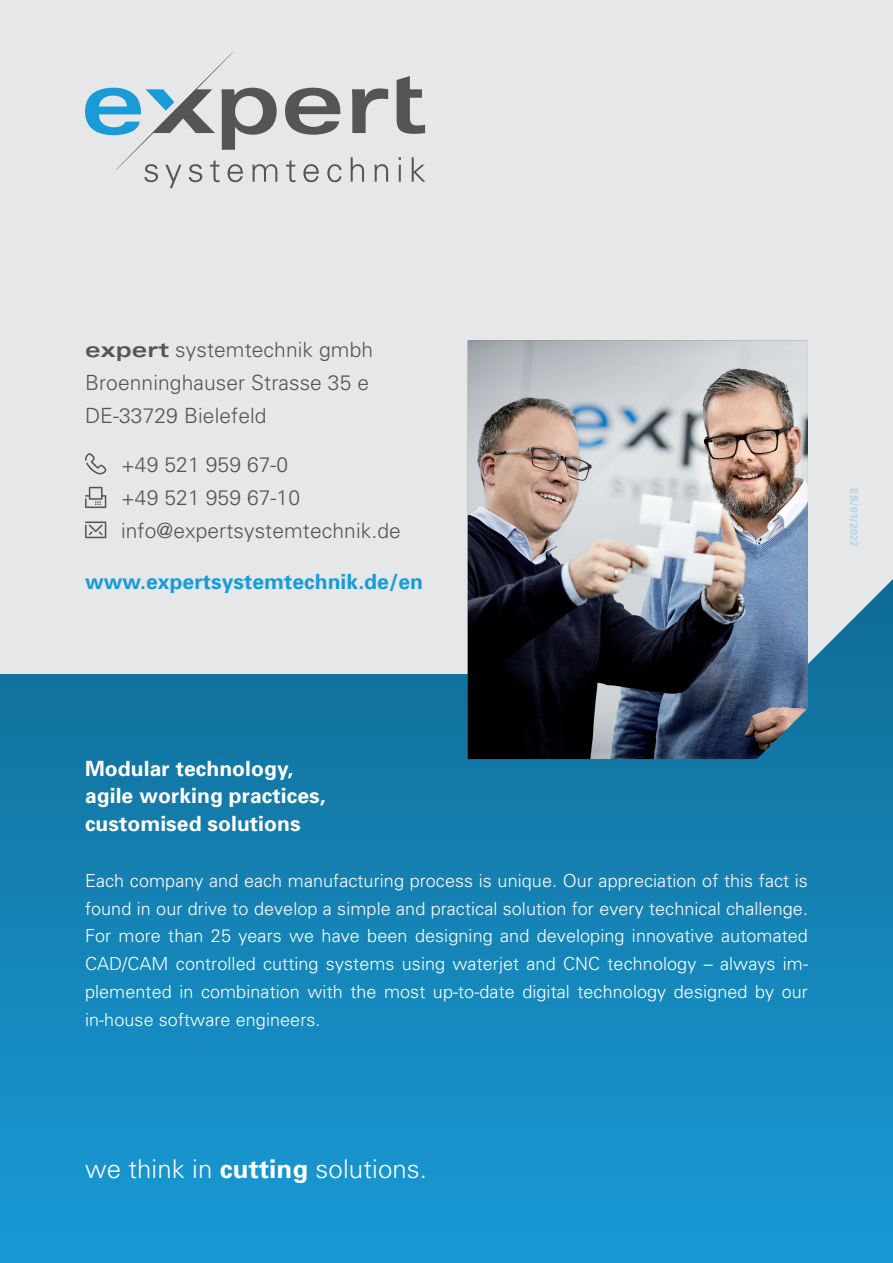
<style>
.page{position:relative;width:893px;height:1263px;background:#fff}
.page>*{position:absolute;margin:0;border:0;box-sizing:border-box;transform-origin:0 0}
.t1{font:300 25.8px "Univers";letter-spacing:.005em;color:#fff}
.t2{font:300 21px/33px "Univers";letter-spacing:.005em;color:#545557}
.t3{font:700 21px/27.8px "Univers";letter-spacing:.005em;color:#fff}
.t4{font:700 21px "Univers";letter-spacing:.005em;color:#199bd8}
.t5{font:300 18px/27.8px "Univers";letter-spacing:.005em;color:#fff;text-align:justify}
.t6{font:700 10.5px "Univers";letter-spacing:.005em;color:#b4d4e4}
.s1{font-weight:700;font-stretch:expanded}
.s2{font-weight:700}
</style>
<div class="page">
<svg style="left:0;top:674px;width:893px;height:589px;background:#1587bb"></svg>
<div style="left:0;top:0;width:893px;height:674px;background:#e6e7e9"></div>
<svg style="left:286px;top:160px;width:10px;height:22px"></svg>
<svg style="left:303px;top:164px;width:16px;height:18px"></svg>
<svg style="left:327px;top:164px;width:14px;height:18px"></svg>
<svg style="left:351px;top:157px;width:13px;height:25px"></svg>
<svg style="left:375px;top:164px;width:13px;height:18px"></svg>
<svg style="left:399px;top:157px;width:2px;height:25px"></svg>
<svg style="left:412px;top:157px;width:13px;height:25px"></svg>
<svg style="left:285px;top:88px;width:55px;height:47px;background:#8f9092"></svg>
<svg style="left:352px;top:88px;width:36px;height:45px;background:#9c9d9f"></svg>
<svg style="left:397px;top:76px;width:28px;height:58px;background:#929395"></svg>
<svg style="left:85px;top:51px;width:192px;height:137px;background:#c3cdd3"></svg>
<svg style="left:85px;top:453px;width:21px;height:21px"></svg>
<svg style="left:85px;top:521px;width:21px;height:17px"></svg>
<svg style="left:85px;top:487px;width:21px;height:21px"></svg>
<img style="left:468px;top:340px;width:340px;height:419px">
<p class="t2" style="left:85px;top:333px;width:290px"><span class="s1">expert</span> systemtechnik gmbh<br>Broenninghauser Strasse 35 e<br>DE-33729 Bielefeld</p>
<p class="t2" style="left:121px;top:448px;width:281px">+49 521 959 67-0<br>+49 521 959 67-10 info@expertsystemtechnik.de</p>
<p class="t4" style="left:85px;top:569px;width:339px">www.expertsystemtechnik.de/en</p>
<p class="t6" style="left:860px;top:488px;width:60px;rotate:90deg">ES/01/2022</p>
<p class="t3" style="left:85px;top:754px;width:242px">Modular technology, agile working practices, customised solutions</p>
<p class="t5" style="left:85px;top:866px;width:724px">Each company and each manufacturing process is unique. Our appreciation of this fact is found in our drive to develop a simple and practical solution for every technical challenge.<br>For more than 25 years we have been designing and developing innovative automated CAD/CAM controlled cutting systems using waterjet and CNC technology – always im&shy;plemented in combination with the most up-to-date digital technology designed by our in-house software engineers.</p>
<h1 class="t1" style="left:85px;top:1153px;width:344px">we think in <span class="s2">cutting</span> solutions.</h1>
</div>
